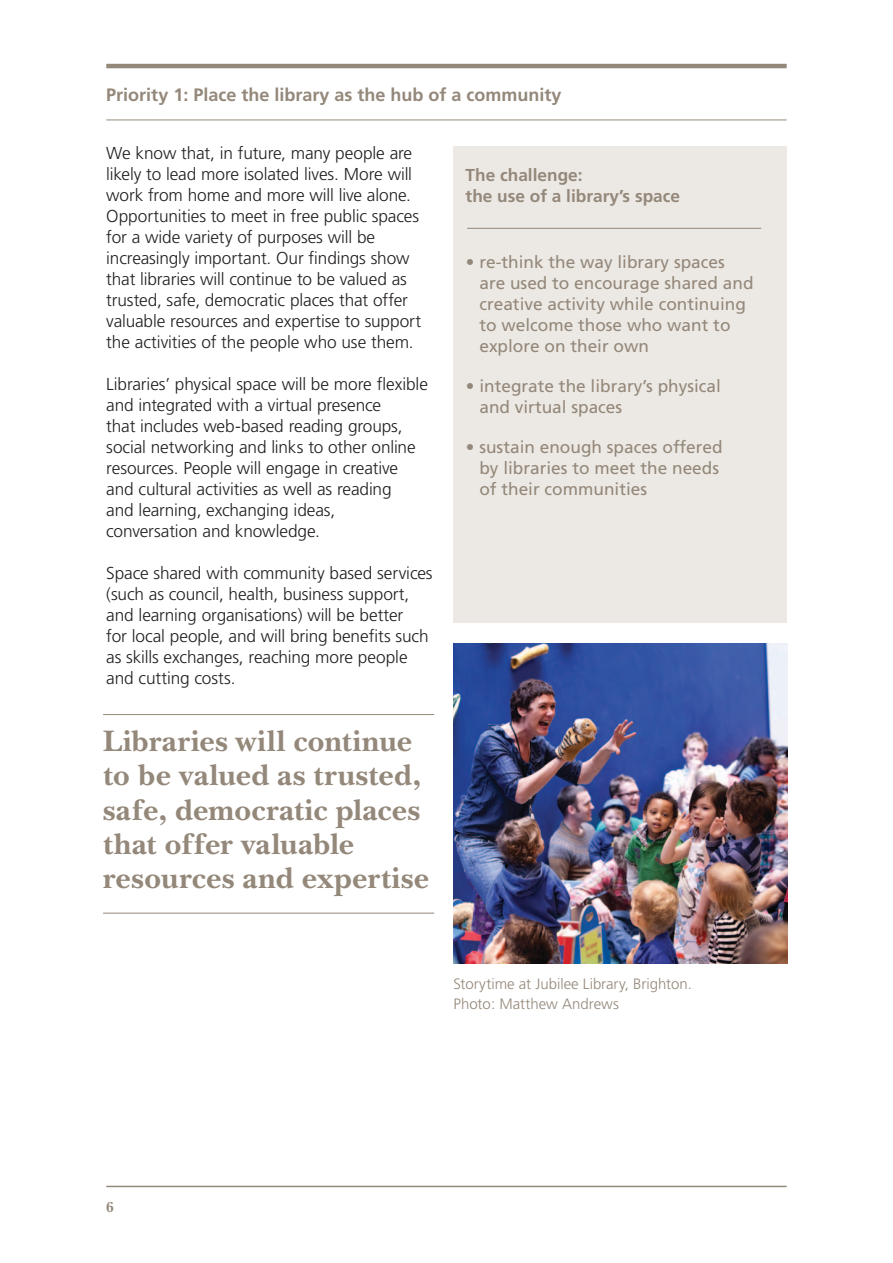
<style>
.page{position:relative;width:893px;height:1263px;background:#fff}
.page>*{position:absolute;margin:0;border:0;box-sizing:border-box;transform-origin:0 0}
.Chapter_Title{font:700 30.9px/34.2px "New Baskerville";letter-spacing:.005em;color:#94887a}
.Heading___Sub{font:700 18px "Frutiger";color:#94887a}
.Body_copy{font:300 17.25px/21px "Frutiger";letter-spacing:-.01em;color:#231f20}
.Heading_sub_smaller{font:17.25px/21px "Frutiger";color:#94887a}
.Heading_sub_smaller-2{font:700 17.25px/21px "Frutiger";color:#94887a}
.Body_copy-2{font:300 15px "Frutiger";color:#94887a}
.t1{font:700 15px "New Baskerville";color:#94887a}
</style>
<div class="page">
<hr style="left:106px;top:64px;width:681px;height:4px;background:#94887a">
<hr style="left:106px;top:1186px;width:681px;height:1px;background:#94887a">
<hr style="left:106px;top:120px;width:681px;height:1px;background:#94887a">
<div style="left:453px;top:146px;width:334px;height:476px;background:#ece9e4"></div>
<hr style="left:467px;top:228px;width:294px;height:1px;background:#94887a">
<hr style="left:103px;top:714px;width:331px;height:1px;background:#94887a">
<hr style="left:103px;top:913px;width:331px;height:1px;background:#94887a">
<img style="left:454px;top:643px;width:333px;height:321px">
<p class="Heading___Sub" style="left:106px;top:84px;width:457px">Priority 1: Place the library as the hub of a community</p>
<p class="Body_copy" style="left:106px;top:143px;width:316px">We know that, in future, many people are likely to lead more isolated lives. More will work from home and more will live alone.<br>Opportunities to meet in free public spaces for a wide variety of purposes will be increasingly important. Our findings show that libraries will continue to be valued as trusted, safe, democratic places that offer valuable resources and expertise to support the activities of the people who use them.</p>
<p class="Body_copy" style="left:106px;top:374px;width:323px">Libraries’ physical space will be more flexible and integrated with a virtual presence<br>that includes web-based reading groups, social networking and links to other online resources. People will engage in creative and cultural activities as well as reading<br>and learning, exchanging ideas, conversation and knowledge.</p>
<p class="Body_copy" style="left:106px;top:563px;width:328px">Space shared with community based services (such as council, health, business support, and learning organisations) will be better<br>for local people, and will bring benefits such as skills exchanges, reaching more people and cutting costs.</p>
<p class="Chapter_Title" style="left:103px;top:724px;width:328px">Libraries will continue to be valued as trusted, safe, democratic places that offer valuable resources and expertise</p>
<p class="Heading_sub_smaller-2" style="left:466px;top:165px;width:216px">The challenge:<br>the use of a library’s space</p>
<p class="Heading_sub_smaller" style="left:479px;top:251px;width:276px;text-indent:-13px">• re-think the way library spaces are used to encourage shared and creative activity while continuing to welcome those who want to explore on their own</p>
<p class="Heading_sub_smaller" style="left:479px;top:375px;width:243px;text-indent:-13px">• integrate the library’s physical and virtual spaces</p>
<p class="Heading_sub_smaller" style="left:479px;top:436px;width:245px;text-indent:-13px">• sustain enough spaces offered by libraries to meet the needs of their communities</p>
<p class="Body_copy-2" style="left:454px;top:976px;width:240px">Storytime at Jubilee Library, Brighton.</p>
<p class="Body_copy-2" style="left:454px;top:995px;width:167px">Photo: Matthew Andrews</p>
<p class="t1" style="left:106px;top:1199px;width:9px">6</p>
</div>
